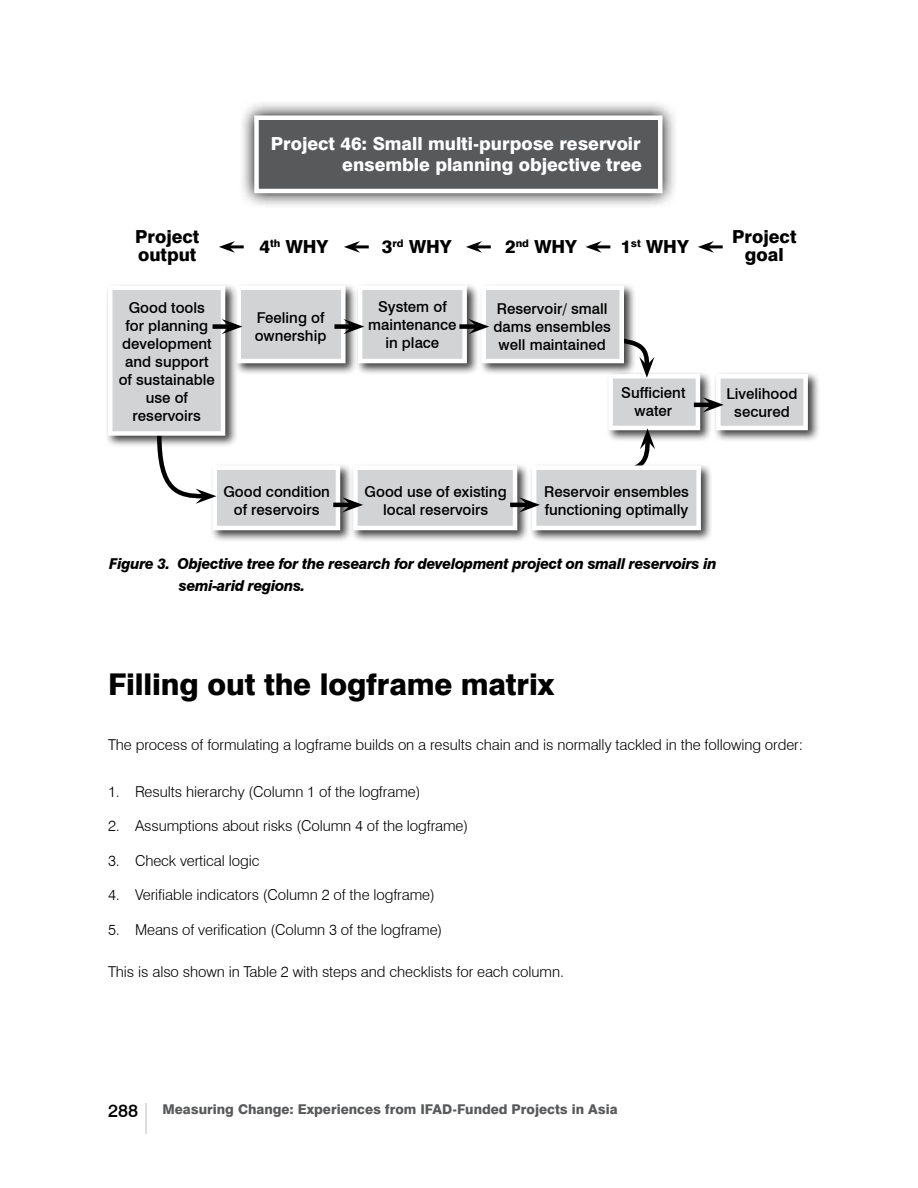
<style>
.page{position:relative;width:918px;height:1188px;background:#fff}
.page>*{position:absolute;margin:0;border:0;box-sizing:border-box;transform-origin:0 0}
.t1{font:800 30px "Swiss 721 BT";letter-spacing:-.005em;color:#000}
.t2{font:800 18px/21.6px "Swiss 721 BT";color:#fff;text-align:right}
.t3{font:800 18px/18px "Swiss 721 BT";color:#000}
.t4{font:500 18px "Swiss 721 BT";color:#000}
.t5{font:300 15px "Swiss 721 BT";letter-spacing:-.005em;color:#000}
.t6{font:500 15px/18px "Swiss 721 BT";color:#000;text-align:center}
.t7{font:italic 800 15px/21.8px "Swiss 721 BT";letter-spacing:-.025em;color:#000;scale:.96 1}
.t8{font:800 13.5px "Swiss 721 BT";color:#58595b}
</style>
<div class="page">
<hr style="left:145px;top:1104px;width:2px;height:30px;background:#dcdddf">
<div style="left:605px;top:371px;width:108px;height:72px;background:#000;opacity:.75"></div>
<div style="left:608px;top:374px;width:92px;height:56px;background:#d1d3d4;border:4px solid #fff"></div>
<svg style="left:605px;top:428px;width:50px;height:34px"></svg>
<div style="left:233px;top:282px;width:125px;height:94px;background:#000;opacity:.75"></div>
<div style="left:236px;top:286px;width:110px;height:77px;background:#d1d3d4;border:4px solid #fff"></div>
<div style="left:209px;top:462px;width:143px;height:81px;background:#000;opacity:.75"></div>
<div style="left:212px;top:465px;width:128px;height:65px;background:#d1d3d4;border:4px solid #fff"></div>
<div style="left:350px;top:462px;width:180px;height:81px;background:#000;opacity:.75"></div>
<div style="left:353px;top:465px;width:164px;height:65px;background:#d1d3d4;border:4px solid #fff"></div>
<div style="left:529px;top:462px;width:185px;height:81px;background:#000;opacity:.75"></div>
<div style="left:532px;top:465px;width:169px;height:65px;background:#d1d3d4;border:4px solid #fff"></div>
<svg style="left:242px;top:103px;width:433px;height:103px"></svg>
<div style="left:254px;top:116px;width:409px;height:77px;background:#58595b;border:4px solid #fff"></div>
<div style="left:355px;top:282px;width:125px;height:94px;background:#000;opacity:.75"></div>
<div style="left:358px;top:286px;width:109px;height:77px;background:#d1d3d4;border:4px solid #fff"></div>
<div style="left:334px;top:324px;width:18px;height:5px;background:#000"></div>
<svg style="left:343px;top:319px;width:21px;height:15px"></svg>
<svg style="left:605px;top:342px;width:49px;height:36px"></svg>
<div style="left:478px;top:282px;width:159px;height:94px;background:#000;opacity:.75"></div>
<div style="left:481px;top:286px;width:143px;height:77px;background:#d1d3d4;border:4px solid #fff"></div>
<hr style="left:708px;top:245px;width:15px;height:3px;background:#000">
<svg style="left:698px;top:241px;width:16px;height:12px"></svg>
<hr style="left:596px;top:245px;width:14px;height:3px;background:#000">
<svg style="left:586px;top:241px;width:16px;height:12px"></svg>
<hr style="left:476px;top:245px;width:15px;height:3px;background:#000">
<svg style="left:466px;top:241px;width:16px;height:12px"></svg>
<hr style="left:354px;top:245px;width:15px;height:3px;background:#000">
<svg style="left:344px;top:241px;width:16px;height:12px"></svg>
<hr style="left:229px;top:245px;width:15px;height:3px;background:#000">
<svg style="left:219px;top:241px;width:16px;height:12px"></svg>
<div style="left:713px;top:371px;width:107px;height:72px;background:#000;opacity:.75"></div>
<div style="left:716px;top:374px;width:92px;height:56px;background:#d1d3d4;border:4px solid #fff"></div>
<svg style="left:157px;top:448px;width:59px;height:56px"></svg>
<div style="left:105px;top:282px;width:133px;height:166px;background:#000;opacity:.75"></div>
<div style="left:108px;top:286px;width:117px;height:150px;background:#d1d3d4;border:4px solid #fff"></div>
<div style="left:213px;top:324px;width:17px;height:5px;background:#000"></div>
<svg style="left:222px;top:319px;width:20px;height:15px"></svg>
<div style="left:459px;top:324px;width:18px;height:5px;background:#000"></div>
<svg style="left:468px;top:319px;width:21px;height:15px"></svg>
<hr style="left:333px;top:503px;width:18px;height:4px;background:#000">
<svg style="left:342px;top:497px;width:21px;height:15px"></svg>
<hr style="left:510px;top:503px;width:17px;height:4px;background:#000">
<svg style="left:519px;top:497px;width:21px;height:15px"></svg>
<hr style="left:694px;top:403px;width:17px;height:4px;background:#000">
<svg style="left:703px;top:397px;width:21px;height:15px"></svg>
<p class="t2" style="left:271px;top:132px;width:373px">Project 46: Small multi-purpose reservoir ensemble planning objective tree</p>
<p class="t3" style="left:135px;top:227px;width:66px">Project output</p>
<p class="t3" style="left:732px;top:227px;width:66px;text-align:center">Project goal</p>
<p class="t3" style="left:260px;top:238px;width:70px">4<sup>th</sup> WHY</p>
<p class="t3" style="left:382px;top:238px;width:71px">3<sup>rd</sup> WHY</p>
<p class="t3" style="left:505px;top:238px;width:73px">2<sup>nd</sup> WHY</p>
<p class="t3" style="left:620px;top:238px;width:70px">1<sup>st</sup> WHY</p>
<p class="t6" style="left:119px;top:299px;width:98px">Good tools for planning development and support of sustainable use of reservoirs</p>
<p class="t6" style="left:255px;top:308px;width:73px;text-align:left">Feeling of ownership</p>
<p class="t6" style="left:368px;top:298px;width:90px">System of maintenance in place</p>
<p class="t6" style="left:494px;top:299px;width:119px">Reservoir/ small dams ensembles well maintained</p>
<p class="t6" style="left:621px;top:384px;width:66px">Sufficient water</p>
<p class="t6" style="left:727px;top:385px;width:72px">Livelihood secured</p>
<p class="t6" style="left:223px;top:482px;width:108px">Good condition of reservoirs</p>
<p class="t6" style="left:365px;top:482px;width:144px">Good use of existing local reservoirs</p>
<p class="t6" style="left:544px;top:482px;width:146px;text-align:left">Reservoir ensembles functioning optimally</p>
<p class="t7" style="left:179px;top:553px;width:562px;text-indent:-70px">Figure 3. Objective tree for the research for development project on small reservoirs in semi-arid regions.</p>
<h1 class="t1" style="left:108px;top:666px;width:448px">Filling out the logframe matrix</h1>
<p class="t5" style="left:108px;top:736px;width:697px">The process of formulating a logframe builds on a results chain and is normally tackled in the following order:</p>
<p class="t5" style="left:108px;top:782px;width:314px">1. Results hierarchy (Column 1 of the logframe)</p>
<p class="t5" style="left:108px;top:817px;width:362px">2. Assumptions about risks (Column 4 of the logframe)</p>
<p class="t5" style="left:108px;top:851px;width:153px">3. Check vertical logic</p>
<p class="t5" style="left:108px;top:886px;width:328px">4. Verifiable indicators (Column 2 of the logframe)</p>
<p class="t5" style="left:108px;top:920px;width:336px">5. Means of verification (Column 3 of the logframe)</p>
<p class="t5" style="left:108px;top:962px;width:458px">This is also shown in Table 2 with steps and checklists for each column.</p>
<p class="t4" style="left:108px;top:1100px;width:32px">288</p>
<p class="t8" style="left:162px;top:1101px;width:457px">Measuring Change: Experiences from IFAD-Funded Projects in Asia</p>
</div>
